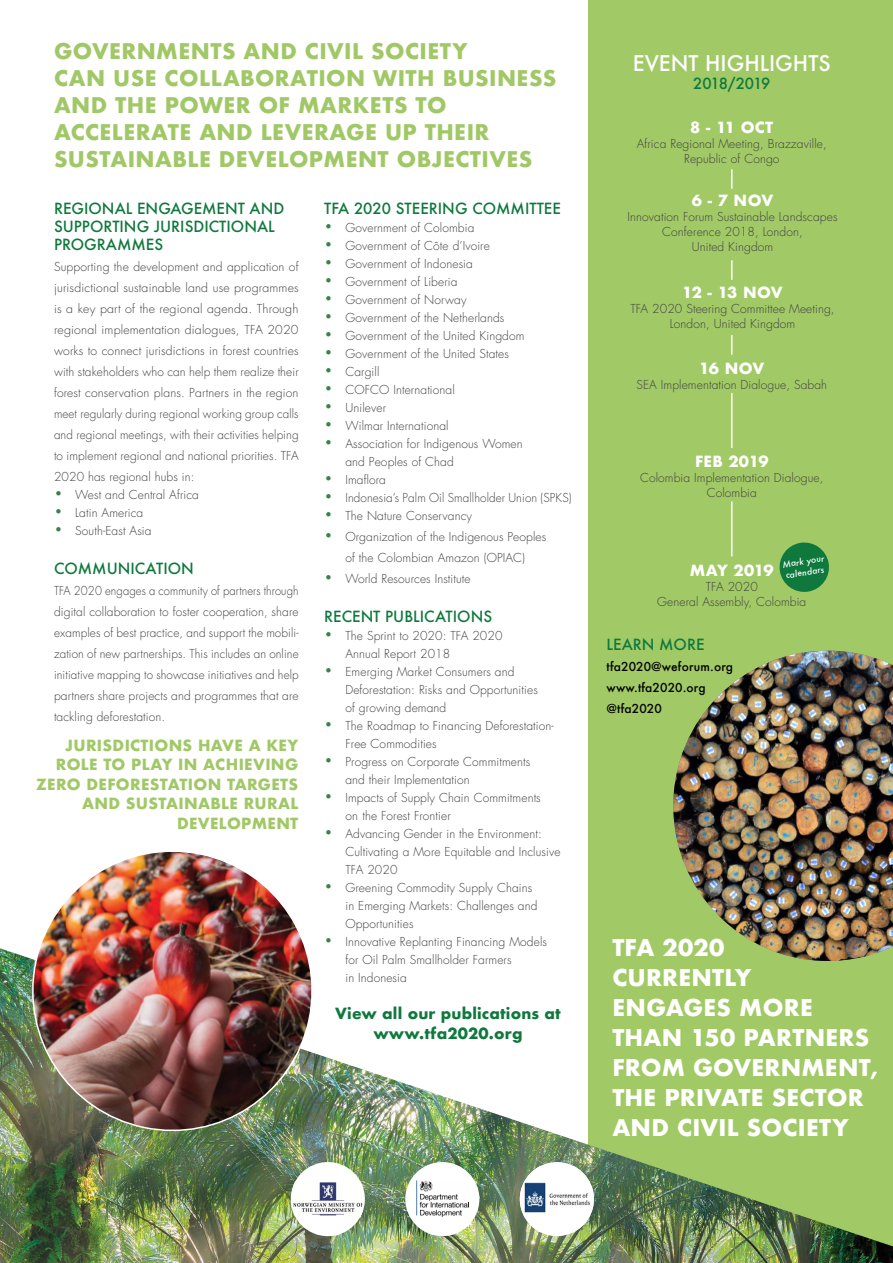
<style>
.page{position:relative;width:893px;height:1263px;background:#fff}
.page>*{position:absolute;margin:0;border:0;box-sizing:border-box;transform-origin:0 0}
.t1{font:700 22.5px/30px "Futura";letter-spacing:.01em;color:#fff}
.t2{font:700 21px/27px "Futura";letter-spacing:.02em;color:#a1c866}
.t3{font:500 21px "Futura";color:#fff}
.t4{font:500 15px/18px "Futura";color:#0f793d}
.t5{font:700 15px/19.5px "Futura";letter-spacing:.02em;color:#a1c866;text-align:right}
.t6{font:700 15px "Futura";letter-spacing:-.015em;color:#fff}
.t7{font:700 15px/19.5px "Futura";letter-spacing:.01em;color:#0f793d;text-align:center}
.t8{font:500 15px "Futura";letter-spacing:-.075em;color:#0f793d}
.t9{font:300 12px/18px "Futura LT";letter-spacing:.01em;color:#414042}
.t10{font:300 12px/21px "Futura LT";letter-spacing:.01em;color:#414042;text-align:justify;scale:.93 1}
.t11{font:500 12px/21px "Futura";letter-spacing:.01em;color:#000}
.t12{font:italic 500 8.55px/10.6px "Futura";color:#fff}
.s1{font-family:"Futura BT";font-weight:800;font-size:15px;color:#378248}
</style>
<div class="page">
<div style="left:589px;top:0;width:304px;height:1263px;background:#a1c966"></div>
<img style="left:0;top:948px;width:893px;height:315px">
<img style="left:673px;top:651px;width:220px;height:310px">
<img style="left:18px;top:852px;width:309px;height:291px">
<div style="left:291px;top:1162px;width:74px;height:74px;background:#fff;border-radius:50%"></div>
<img style="left:293px;top:1182px;width:69px;height:33px">
<div style="left:405px;top:1162px;width:74px;height:74px;background:#fff;border-radius:50%"></div>
<img style="left:416px;top:1181px;width:52px;height:36px">
<div style="left:520px;top:1162px;width:74px;height:74px;background:#fff;border-radius:50%"></div>
<img style="left:520px;top:1166px;width:74px;height:66px">
<svg style="left:731px;top:169px;width:1px;height:20px"></svg>
<svg style="left:731px;top:260px;width:1px;height:20px"></svg>
<svg style="left:731px;top:335px;width:1px;height:20px"></svg>
<hr style="left:731px;top:393px;width:1px;height:55px;background:#fff">
<hr style="left:731px;top:501px;width:1px;height:55px;background:#fff">
<svg style="left:779px;top:542px;width:50px;height:50px"></svg>
<h2 class="t2" style="left:54px;top:38px;width:504px">GOVERNMENTS AND CIVIL SOCIETY<br>CAN USE COLLABORATION WITH BUSINESS<br>AND THE POWER OF MARKETS TO<br>ACCELERATE AND LEVERAGE UP THEIR<br>SUSTAINABLE DEVELOPMENT OBJECTIVES</h2>
<p class="t4" style="left:54px;top:199px;width:232px">REGIONAL ENGAGEMENT AND<br>SUPPORTING JURISDICTIONAL<br>PROGRAMMES</p>
<p class="t9" style="left:54px;top:256px;width:246px;line-height:21px;text-align:justify">Supporting the development and application of jurisdictional sustainable land use programmes is a key part of the regional agenda. Through regional implementation dialogues, TFA 2020 works to connect jurisdictions in forest countries with stakeholders who can help them realize their forest conservation plans. Partners in the region meet regularly during regional working group calls and regional meetings, with their activities helping to implement regional and national priorities. TFA 2020 has regional hubs in:</p>
<p class="t9" style="left:54px;top:486px;width:147px"><span class="s1">•</span> West and Central Africa</p>
<p class="t9" style="left:54px;top:504px;width:91px"><span class="s1">•</span> Latin America</p>
<p class="t9" style="left:54px;top:522px;width:99px"><span class="s1">•</span> South-East Asia</p>
<p class="t4" style="left:54px;top:559px;width:141px">COMMUNICATION</p>
<p class="t10" style="left:54px;top:580px;width:265px">TFA 2020 engages a community of partners through digital collaboration to foster cooperation, share examples of best practice, and support the mobili&shy;zation of new partnerships. This includes an online initiative mapping to showcase initiatives and help partners share projects and programmes that are tackling deforestation.</p>
<p class="t5" style="left:36px;top:735px;width:263px">JURISDICTIONS HAVE A KEY<br>ROLE TO PLAY IN ACHIEVING<br>ZERO DEFORESTATION TARGETS<br>AND SUSTAINABLE RURAL<br>DEVELOPMENT</p>
<p class="t4" style="left:324px;top:199px;width:238px">TFA 2020 STEERING COMMITTEE</p>
<p class="t9" style="left:324px;top:219px;width:152px"><span class="s1">•</span> Government of Colombia</p>
<p class="t9" style="left:324px;top:237px;width:167px"><span class="s1">•</span> Government of Côte d’Ivoire</p>
<p class="t9" style="left:324px;top:255px;width:150px"><span class="s1">•</span> Government of Indonesia</p>
<p class="t9" style="left:324px;top:273px;width:135px"><span class="s1">•</span> Government of Liberia</p>
<p class="t9" style="left:324px;top:291px;width:144px"><span class="s1">•</span> Government of Norway</p>
<p class="t9" style="left:324px;top:309px;width:182px"><span class="s1">•</span> Government of the Netherlands</p>
<p class="t9" style="left:324px;top:327px;width:202px"><span class="s1">•</span> Government of the United Kingdom</p>
<p class="t9" style="left:324px;top:345px;width:186px"><span class="s1">•</span> Government of the United States</p>
<p class="t9" style="left:324px;top:363px;width:57px"><span class="s1">•</span> Cargill</p>
<p class="t9" style="left:324px;top:381px;width:132px"><span class="s1">•</span> COFCO International</p>
<p class="t9" style="left:324px;top:399px;width:63px"><span class="s1">•</span> Unilever</p>
<p class="t9" style="left:324px;top:417px;width:126px"><span class="s1">•</span> Wilmar International</p>
<p class="t9" style="left:345px;top:435px;width:179px;text-indent:-21px"><span class="s1">•</span> Association for Indigenous Women and Peoples of Chad</p>
<p class="t9" style="left:324px;top:471px;width:63px"><span class="s1">•</span> Imaflora</p>
<p class="t9" style="left:324px;top:489px;width:249px"><span class="s1">•</span> Indonesia’s Palm Oil Smallholder Union (SPKS)</p>
<p class="t9" style="left:324px;top:507px;width:149px"><span class="s1">•</span> The Nature Conservancy</p>
<p class="t9" style="left:324px;top:526px;width:224px;line-height:21px;text-align:center"><span class="s1">•</span> Organization of the Indigenous Peoples of the Colombian Amazon (OPIAC)</p>
<p class="t9" style="left:324px;top:570px;width:148px"><span class="s1">•</span> World Resources Institute</p>
<p class="t4" style="left:324px;top:607px;width:169px">RECENT PUBLICATIONS</p>
<p class="t9" style="left:345px;top:627px;width:159px;text-indent:-21px"><span class="s1">•</span> The Sprint to 2020: TFA 2020<br>Annual Report 2018</p>
<p class="t9" style="left:345px;top:663px;width:194px;text-indent:-21px"><span class="s1">•</span> Emerging Market Consumers and<br>Deforestation: Risks and Opportunities of growing demand</p>
<p class="t9" style="left:345px;top:717px;width:210px;text-indent:-21px"><span class="s1">•</span> The Roadmap to Financing Deforestation-<br>Free Commodities</p>
<p class="t9" style="left:345px;top:753px;width:186px;text-indent:-21px"><span class="s1">•</span> Progress on Corporate Commitments and their Implementation</p>
<p class="t9" style="left:345px;top:789px;width:197px;text-indent:-21px"><span class="s1">•</span> Impacts of Supply Chain Commitments on the Forest Frontier</p>
<p class="t9" style="left:345px;top:825px;width:217px;text-indent:-21px"><span class="s1">•</span> Advancing Gender in the Environment:<br>Cultivating a More Equitable and Inclusive<br>TFA 2020</p>
<p class="t9" style="left:345px;top:879px;width:193px;text-indent:-21px"><span class="s1">•</span> Greening Commodity Supply Chains in Emerging Markets: Challenges and<br>Opportunities</p>
<p class="t9" style="left:345px;top:933px;width:203px;text-indent:-21px"><span class="s1">•</span> Innovative Replanting Financing Models for Oil Palm Smallholder Farmers<br>in Indonesia</p>
<p class="t7" style="left:335px;top:1004px;width:227px">View all our publications at www.tfa2020.org</p>
<h2 class="t3" style="left:633px;top:49px;width:199px">EVENT HIGHLIGHTS</h2>
<p class="t8" style="left:693px;top:73px;width:79px">2018/2019</p>
<p class="t6" style="left:690px;top:116px;width:84px">8 - 11 OCT</p>
<p class="t9" style="left:637px;top:136px;width:192px;line-height:15px;text-align:center">Africa Regional Meeting, Brazzaville,<br>Republic of Congo</p>
<p class="t6" style="left:692px;top:190px;width:83px">6 - 7 NOV</p>
<p class="t9" style="left:628px;top:210px;width:211px;line-height:15px;text-align:center">Innovation Forum Sustainable Landscapes<br>Conference 2018, London,<br>United Kingdom</p>
<p class="t6" style="left:682px;top:282px;width:102px">12 - 13 NOV</p>
<p class="t9" style="left:630px;top:302px;width:206px;line-height:15px;text-align:center">TFA 2020 Steering Committee Meeting,<br>London, United Kingdom</p>
<p class="t6" style="left:699px;top:357px;width:67px">16 NOV</p>
<p class="t9" style="left:636px;top:376px;width:192px">SEA Implementation Dialogue, Sabah</p>
<p class="t6" style="left:695px;top:451px;width:75px">FEB 2019</p>
<p class="t9" style="left:640px;top:471px;width:185px;line-height:15px;text-align:center">Colombia Implementation Dialogue,<br>Colombia</p>
<p class="t12" style="left:782px;top:559px;width:44px;rotate:-9deg">Mark your calendars</p>
<p class="t6" style="left:690px;top:559px;width:85px">MAY 2019</p>
<p class="t9" style="left:657px;top:579px;width:151px;line-height:15px;text-align:center">TFA 2020<br>General Assembly, Colombia</p>
<p class="t4" style="left:607px;top:635px;width:99px">LEARN MORE</p>
<p class="t11" style="left:607px;top:655px;width:128px">tfa2020@weforum.org www.tfa2020.org @tfa2020</p>
<h1 class="t1" style="left:612px;top:933px;width:268px">TFA 2020<br>CURRENTLY<br>ENGAGES MORE<br>THAN 150 PARTNERS<br>FROM GOVERNMENT,<br>THE PRIVATE SECTOR<br>AND CIVIL SOCIETY</h1>
</div>
